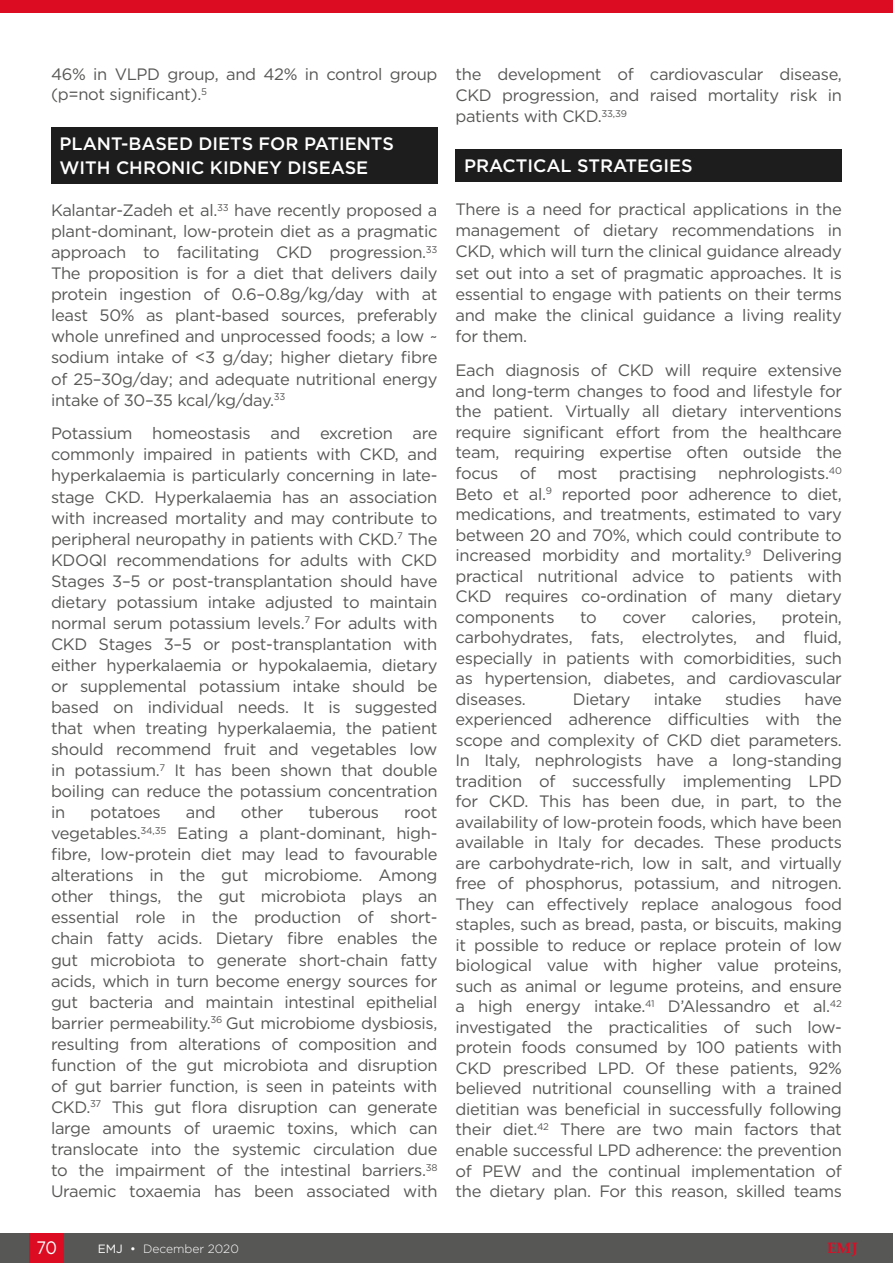
<style>
.page{position:relative;width:893px;height:1263px;background:#fff}
.page>*{position:absolute;margin:0;border:0;box-sizing:border-box;transform-origin:0 0}
.H1__Heading_1{font:500 18px/24px "Gotham";color:#fff}
.t1{font:18px "Gotham";color:#fff;scale:.9 1}
.Body_Text__Justifica{font:16.5px/21px "Gotham";letter-spacing:-.02em;color:#575756;text-align:justify}
.t2{font:700 15px "Palatino Linotype";color:#dc0c23}
.t3{font:300 12px "Gotham";color:#fff}
.s1{font-weight:400}
</style>
<div class="page">
<div style="left:0;top:1233px;width:893px;height:30px;background:#575756"></div>
<div style="left:30px;top:1233px;width:34px;height:30px;background:#dc0c23"></div>
<div style="left:0;top:0;width:893px;height:13px;background:#dc0c23"></div>
<div style="left:51px;top:127px;width:386px;height:57px;background:#1d1d1d"></div>
<div style="left:455px;top:149px;width:387px;height:33px;background:#1d1d1d"></div>
<p class="Body_Text__Justifica" style="left:51px;top:64px;width:388px;line-height:20.2px">46% in VLPD group, and 42% in control group (p=not significant).<sup>5</sup></p>
<p class="H1__Heading_1" style="left:60px;top:131px;width:336px">PLANT-BASED DIETS FOR PATIENTS<br>WITH CHRONIC KIDNEY DISEASE</p>
<p class="Body_Text__Justifica" style="left:51px;top:199px;width:388px">Kalantar-Zadeh et al.<sup>33</sup> have recently proposed a plant-dominant, low-protein diet as a pragmatic approach to facilitating CKD progression.<sup>33<br></sup>The proposition is for a diet that delivers daily protein ingestion of 0.6–0.8g/kg/day with at least 50% as plant-based sources, preferably whole unrefined and unprocessed foods; a low ~ sodium intake of &lt;3 g/day; higher dietary fibre of 25–30g/day; and adequate nutritional energy intake of 30–35 kcal/kg/day.<sup>33</sup></p>
<p class="Body_Text__Justifica" style="left:51px;top:423px;width:388px">Potassium homeostasis and excretion are commonly impaired in patients with CKD, and hyperkalaemia is particularly concerning in late&shy;stage CKD. Hyperkalaemia has an association with increased mortality and may contribute to peripheral neuropathy in patients with CKD.<sup>7</sup> The KDOQI recommendations for adults with CKD Stages 3–5 or post-transplantation should have dietary potassium intake adjusted to maintain normal serum potassium levels.<sup>7</sup> For adults with CKD Stages 3–5 or post-transplantation with either hyperkalaemia or hypokalaemia, dietary or supplemental potassium intake should be based on individual needs. It is suggested that when treating hyperkalaemia, the patient should recommend fruit and vegetables low in potassium.<sup>7</sup> It has been shown that double boiling can reduce the potassium concentration in</p>
<p class="Body_Text__Justifica" style="left:90px;top:801px;width:72px">potatoes</p>
<p class="Body_Text__Justifica" style="left:186px;top:801px;width:32px">and</p>
<p class="Body_Text__Justifica" style="left:241px;top:801px;width:44px">other</p>
<p class="Body_Text__Justifica" style="left:309px;top:801px;width:72px">tuberous</p>
<p class="Body_Text__Justifica" style="left:51px;top:801px;width:388px;text-indent:353px">root vegetables.<sup>34,35</sup> Eating a plant-dominant, high&shy;fibre, low-protein diet may lead to favourable alterations in the gut microbiome. Among other things, the gut microbiota plays an essential role in the production of short&shy;chain fatty acids. Dietary fibre enables the gut microbiota to generate short-chain fatty acids, which in turn become energy sources for gut bacteria and maintain intestinal epithelial barrier permeability.<sup>36</sup> Gut microbiome dysbiosis, resulting from alterations of composition and function of the gut microbiota and disruption of gut barrier function, is seen in pateints with CKD.<sup>37</sup> This gut flora disruption can generate large amounts of uraemic toxins, which can translocate into the systemic circulation due to the impairment of the intestinal barriers.<sup>38<br></sup>Uraemic toxaemia has been associated with</p>
<p class="Body_Text__Justifica" style="left:455px;top:63px;width:388px">the development of cardiovascular disease, CKD progression, and raised mortality risk in patients with CKD.<sup>33,39</sup></p>
<p class="H1__Heading_1" style="left:464px;top:154px;width:230px">PRACTICAL STRATEGIES</p>
<p class="Body_Text__Justifica" style="left:455px;top:198px;width:388px">There is a need for practical applications in the management of dietary recommendations in CKD, which will turn the clinical guidance already set out into a set of pragmatic approaches. It is essential to engage with patients on their terms and make the clinical guidance a living reality for them.</p>
<p class="Body_Text__Justifica" style="left:455px;top:360px;width:388px;line-height:20.5px">Each diagnosis of CKD will require extensive and long-term changes to food and lifestyle for the patient. Virtually all dietary interventions require significant effort from the healthcare team, requiring expertise often outside the focus</p>
<p class="Body_Text__Justifica" style="left:455px;top:462px;width:388px;line-height:20.5px;text-indent:263px">nephrologists.<sup>40<br></sup>Beto et al.<sup>9</sup> reported poor adherence to diet, medications, and treatments, estimated to vary between 20 and 70%, which could contribute to increased morbidity and mortality.<sup>9</sup> Delivering practical nutritional advice to patients with CKD requires co-ordination of many dietary components</p>
<p class="Body_Text__Justifica" style="left:520px;top:462px;width:18px">of</p>
<p class="Body_Text__Justifica" style="left:557px;top:462px;width:42px">most</p>
<p class="Body_Text__Justifica" style="left:619px;top:462px;width:79px">practising</p>
<p class="Body_Text__Justifica" style="left:580px;top:606px;width:18px">to</p>
<p class="Body_Text__Justifica" style="left:622px;top:606px;width:45px">cover</p>
<p class="Body_Text__Justifica" style="left:692px;top:606px;width:66px">calories,</p>
<p class="Body_Text__Justifica" style="left:455px;top:606px;width:388px;line-height:20.5px;text-indent:326px">protein, carbohydrates, fats, electrolytes, and fluid, especially in patients with comorbidities, such as hypertension, diabetes, and cardiovascular diseases.</p>
<p class="Body_Text__Justifica" style="left:455px;top:688px;width:388px;line-height:20.5px;text-indent:349px">have experienced adherence difficulties with the scope and complexity of CKD diet parameters.<br>In Italy, nephrologists have a long-standing tradition of successfully implementing LPD for CKD. This has been due, in part, to the availability of low-protein foods, which have been available in Italy for decades. These products are carbohydrate-rich, low in salt, and virtually free of phosphorus, potassium, and nitrogen.<br>They can effectively replace analogous food staples, such as bread, pasta, or biscuits, making it possible to reduce or replace protein of low biological value with higher value proteins, such as animal or legume proteins, and ensure a high energy intake.<sup>41</sup> D’Alessandro et al.<sup>42 </sup>investigated the practicalities of such low&shy;protein foods consumed by 100 patients with CKD prescribed LPD. Of these patients, 92% believed nutritional counselling with a trained dietitian was beneficial in successfully following their diet.<sup>42</sup> There are two main factors that enable successful LPD adherence: the prevention of PEW and the continual implementation of the dietary plan. For this reason, skilled teams</p>
<p class="Body_Text__Justifica" style="left:573px;top:688px;width:59px">Dietary</p>
<p class="Body_Text__Justifica" style="left:654px;top:688px;width:49px">intake</p>
<p class="Body_Text__Justifica" style="left:725px;top:688px;width:58px">studies</p>
<p class="t1" style="left:36px;top:1236px;width:24px">70</p>
<p class="t3" style="left:98px;top:1241px;width:143px"><span class="s1">EMJ •</span> December 2020</p>
<p class="t2" style="left:827px;top:1238px;width:32px">EMJ</p>
</div>
